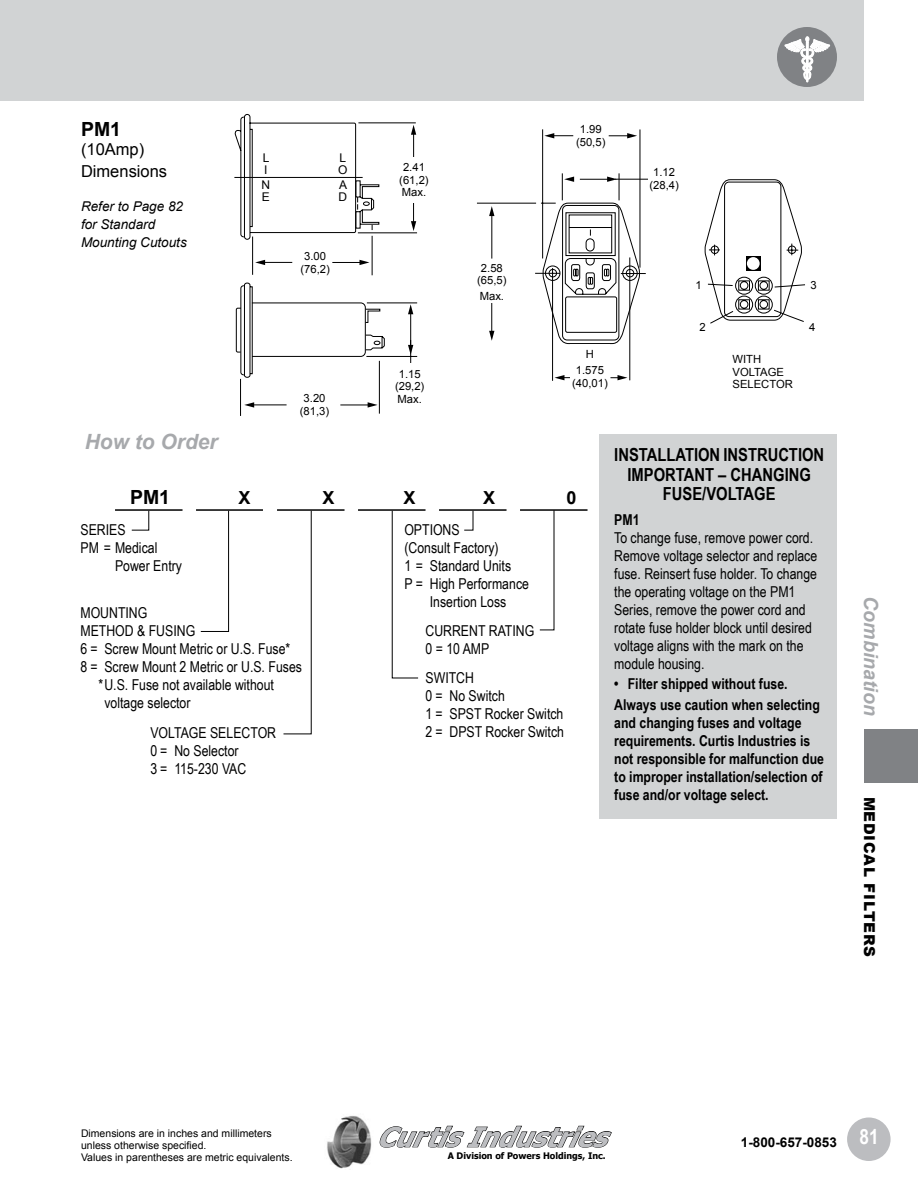
<style>
.page{position:relative;width:918px;height:1188px;background:#fff}
.page>*{position:absolute;margin:0;border:0;box-sizing:border-box;transform-origin:0 0}
.t1{font:italic 700 27px "Tahoma";color:#bcbdc0}
.t2{font:italic 700 21px "Arial";color:#a7a9ac}
.t3{font:700 21px "Arial Narrow";color:#fff}
.t4{font:italic 700 19.5px "Arial";color:#a7a9ac}
.t5{font:700 19.5px "Arial";color:#000}
.t6{font:700 18px/19.5px "Arial Narrow";color:#000;text-align:center}
.t7{font:700 18px "Arial";color:#000}
.t8{font:16.5px/21.6px "Arial";color:#000}
.t9{font:15px/18px "Arial Narrow";color:#000}
.t10{font:700 15px/18px "Arial Narrow";color:#000}
.t11{font:900 15px "Arial";letter-spacing:.05em;color:#000}
.t12{font:italic 13.5px/18px "Arial";color:#000}
.t13{font:700 13.5px "Arial";color:#000}
.t14{font:12px/12px "Arial";color:#000}
.t15{font:11.25px/12.8px "Arial";color:#000;text-align:center}
.t16{font:10.5px/12px "Arial";color:#000}
.t17{font:700 9px "Tahoma";color:#000}
</style>
<div class="page">
<svg style="left:379px;top:1125px;width:233px;height:23px"></svg>
<img style="left:327px;top:1115px;width:45px;height:54px">
<hr style="left:358px;top:123px;width:58px;height:1px;background:#000">
<svg style="left:411px;top:125px;width:5px;height:32px"></svg>
<svg style="left:240px;top:203px;width:178px;height:213px"></svg>
<svg style="left:408px;top:304px;width:5px;height:10px"></svg>
<svg style="left:408px;top:340px;width:5px;height:15px"></svg>
<hr style="left:379px;top:361px;width:1px;height:53px;background:#000">
<svg style="left:340px;top:402px;width:38px;height:6px"></svg>
<hr style="left:252px;top:405px;width:35px;height:1px;background:#000">
<svg style="left:244px;top:402px;width:10px;height:6px"></svg>
<hr style="left:552px;top:268px;width:1px;height:113px;background:#000">
<hr style="left:640px;top:129px;width:1px;height:139px;background:#000">
<hr style="left:477px;top:203px;width:59px;height:1px;background:#000">
<hr style="left:542px;top:129px;width:1px;height:129px;background:#000">
<svg style="left:609px;top:133px;width:28px;height:5px"></svg>
<svg style="left:544px;top:133px;width:29px;height:5px"></svg>
<svg style="left:535px;top:173px;width:270px;height:207px"></svg>
<hr style="left:492px;top:214px;width:1px;height:45px;background:#000">
<svg style="left:489px;top:206px;width:5px;height:10px"></svg>
<hr style="left:491px;top:296px;width:1px;height:37px;background:#000">
<svg style="left:489px;top:331px;width:5px;height:10px"></svg>
<svg style="left:234px;top:114px;width:151px;height:264px"></svg>
<div style="left:0;top:0;width:864px;height:100px;background:#d1d3d4"></div>
<div style="left:847px;top:1118px;width:44px;height:43px;background:#bcbdc0;border-radius:50%"></div>
<div style="left:864px;top:729px;width:54px;height:54px;background:#808285"></div>
<div style="left:476px;top:261px;width:32px;height:42px;background:#fff"></div>
<div style="left:570px;top:344px;width:40px;height:49px;background:#fff"></div>
<div style="left:394px;top:363px;width:31px;height:46px;background:#fff"></div>
<div style="left:299px;top:389px;width:31px;height:30px;background:#fff"></div>
<div style="left:299px;top:247px;width:32px;height:31px;background:#fff"></div>
<div style="left:648px;top:163px;width:32px;height:31px;background:#fff"></div>
<div style="left:599px;top:434px;width:238px;height:384px;background:#d1d3d4"></div>
<hr style="left:115px;top:509px;width:68px;height:2px;background:#000">
<hr style="left:196px;top:509px;width:67px;height:2px;background:#000">
<hr style="left:277px;top:509px;width:68px;height:2px;background:#000">
<hr style="left:358px;top:509px;width:68px;height:2px;background:#000">
<hr style="left:439px;top:509px;width:68px;height:2px;background:#000">
<hr style="left:520px;top:509px;width:68px;height:2px;background:#000">
<svg style="left:131px;top:510px;width:19px;height:21px"></svg>
<svg style="left:463px;top:510px;width:11px;height:21px"></svg>
<svg style="left:539px;top:509px;width:16px;height:122px"></svg>
<svg style="left:391px;top:510px;width:28px;height:169px"></svg>
<svg style="left:283px;top:510px;width:29px;height:225px"></svg>
<svg style="left:200px;top:510px;width:29px;height:122px"></svg>
<div style="left:733px;top:347px;width:73px;height:49px;background:#fff"></div>
<div style="left:777px;top:27px;width:60px;height:60px;background:#808285;border-radius:50%"></div>
<svg style="left:785px;top:37px;width:45px;height:45px"></svg>
<h3 class="t5" style="left:81px;top:116px;width:42px">PM1</h3>
<p class="t8" style="left:81px;top:139px;width:88px">(10Amp)<br>Dimensions</p>
<p class="t12" style="left:81px;top:198px;width:107px">Refer to Page 82 for Standard<br>Mounting Cutouts</p>
<p class="t14" style="left:263px;top:152px;width:8px">L<br>I</p>
<p class="t14" style="left:262px;top:179px;width:10px">N<br>E</p>
<p class="t14" style="left:338px;top:152px;width:11px">L<br>O</p>
<p class="t14" style="left:338px;top:179px;width:10px">A<br>D</p>
<p class="t15" style="left:576px;top:123px;width:31px">1.99 (50,5)</p>
<p class="t15" style="left:399px;top:161px;width:31px">2.41 (61,2)<br>Max.</p>
<p class="t15" style="left:649px;top:166px;width:31px">1.12 (28,4)</p>
<p class="t15" style="left:301px;top:250px;width:31px">3.00 (76,2)</p>
<p class="t15" style="left:395px;top:367px;width:31px">1.15 (29,2)</p>
<p class="t15" style="left:304px;top:392px;width:23px">3.20</p>
<p class="t15" style="left:398px;top:393px;width:26px">Max.</p>
<p class="t15" style="left:300px;top:404px;width:31px">(81,3)</p>
<p class="t15" style="left:477px;top:261px;width:31px">2.58 (65,5)</p>
<p class="t15" style="left:480px;top:290px;width:26px">Max.</p>
<p class="t15" style="left:576px;top:346px;width:30px;line-height:16px">H<br>1.575</p>
<p class="t15" style="left:572px;top:377px;width:37px">(40,01)</p>
<p class="t15" style="left:695px;top:279px;width:8px">1</p>
<p class="t15" style="left:811px;top:279px;width:8px">3</p>
<p class="t15" style="left:699px;top:321px;width:8px">2</p>
<p class="t15" style="left:809px;top:321px;width:8px">4</p>
<p class="t15" style="left:733px;top:353px;width:62px;text-align:left">WITH<br>VOLTAGE<br>SELECTOR</p>
<h2 class="t2" style="left:85px;top:428px;width:135px">How to Order</h2>
<h3 class="t5" style="left:130px;top:484px;width:42px">PM1</h3>
<p class="t7" style="left:239px;top:486px;width:14px">X</p>
<p class="t7" style="left:323px;top:486px;width:14px">X</p>
<p class="t7" style="left:404px;top:486px;width:14px">X</p>
<p class="t7" style="left:483px;top:486px;width:14px">X</p>
<p class="t7" style="left:567px;top:486px;width:12px">0</p>
<p class="t9" style="left:81px;top:520px;width:47px">SERIES</p>
<p class="t9" style="left:81px;top:538px;width:78px">PM = Medical</p>
<p class="t9" style="left:115px;top:556px;width:68px">Power Entry</p>
<p class="t9" style="left:80px;top:604px;width:68px">MOUNTING</p>
<p class="t9" style="left:80px;top:622px;width:116px">METHOD &amp; FUSING</p>
<p class="t9" style="left:80px;top:640px;width:211px">6 = Screw Mount Metric or U.S. Fuse*</p>
<p class="t9" style="left:80px;top:658px;width:223px">8 = Screw Mount 2 Metric or U.S. Fuses</p>
<p class="t9" style="left:98px;top:676px;width:177px">*U.S. Fuse not available without</p>
<p class="t9" style="left:104px;top:694px;width:88px">voltage selector</p>
<p class="t9" style="left:150px;top:723px;width:127px">VOLTAGE SELECTOR<br>0 = No Selector<br>3 = 115-230 VAC</p>
<p class="t9" style="left:404px;top:520px;width:57px">OPTIONS</p>
<p class="t9" style="left:404px;top:538px;width:96px">(Consult Factory)</p>
<p class="t9" style="left:404px;top:556px;width:108px">1 = Standard Units</p>
<p class="t9" style="left:404px;top:574px;width:126px">P = High Performance</p>
<p class="t9" style="left:430px;top:592px;width:78px">Insertion Loss</p>
<p class="t9" style="left:425px;top:621px;width:110px">CURRENT RATING<br>0 = 10 AMP</p>
<p class="t9" style="left:425px;top:668px;width:140px">SWITCH<br>0 = No Switch<br>1 = SPST Rocker Switch<br>2 = DPST Rocker Switch</p>
<p class="t6" style="left:614px;top:444px;width:212px">INSTALLATION INSTRUCTION<br>IMPORTANT – CHANGING<br>FUSE/VOLTAGE</p>
<p class="t10" style="left:614px;top:510px;width:27px">PM1</p>
<p class="t9" style="left:614px;top:528px;width:205px">To change fuse, remove power cord.<br>Remove voltage selector and replace fuse. Reinsert fuse holder. To change the operating voltage on the PM1<br>Series, remove the power cord and rotate fuse holder block until desired voltage aligns with the mark on the module housing.</p>
<p class="t10" style="left:614px;top:672px;width:207px;line-height:21.3px">• Filter shipped without fuse.<br>Always use caution when selecting</p>
<p class="t10" style="left:614px;top:713px;width:211px">and changing fuses and voltage requirements. Curtis Industries is not responsible for malfunction due to improper installation/selection of fuse and/or voltage select.</p>
<h3 class="t4" style="left:884px;top:596px;width:121px;rotate:90deg">Combination</h3>
<p class="t11" style="left:880px;top:796px;width:162px;rotate:90deg">MEDICAL FILTERS</p>
<p class="t16" style="left:81px;top:1127px;width:213px">Dimensions are in inches and millimeters unless otherwise specified.<br>Values in parentheses are metric equivalents.</p>
<h1 class="t1" style="left:376px;top:1118px;width:247px">CurtisIndustries</h1>
<p class="t17" style="left:448px;top:1149px;width:159px">A Division of Powers Holdings, Inc.</p>
<p class="t13" style="left:741px;top:1133px;width:98px">1-800-657-0853</p>
<h2 class="t3" style="left:859px;top:1121px;width:21px">81</h2>
</div>
